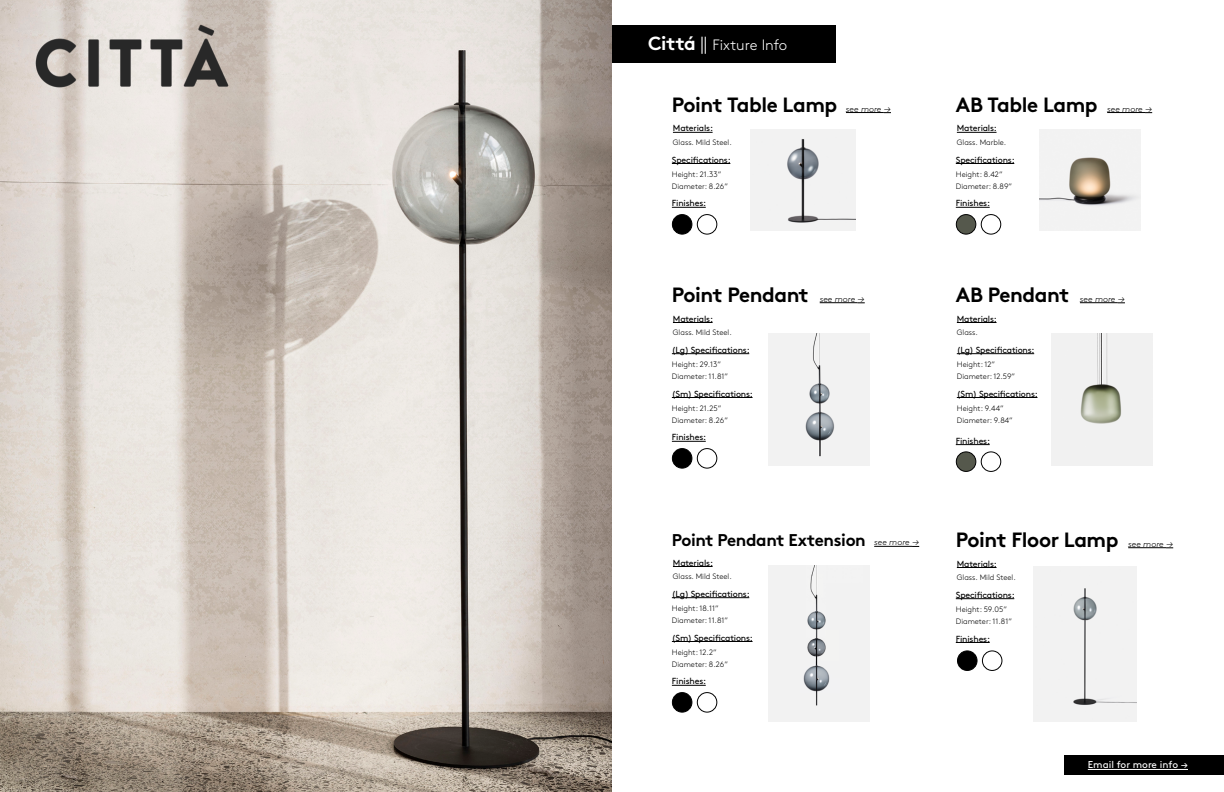
<style>
.page{position:relative;width:1224px;height:792px;background:#fff}
.page>*{position:absolute;margin:0;border:0;box-sizing:border-box;transform-origin:0 0}
.t1{font:700 20.7px "Brown";letter-spacing:-.02em;color:#000}
.t2{font:700 17px "Brown";letter-spacing:-.02em;color:#000}
.t3{font:300 15px "Brown";color:#fff}
.t4{font:10px "Brown";color:#fff}
.t5{font:8.8px "Brown";letter-spacing:-.02em;color:#000}
.t6{font:italic 300 8.8px "Brown";color:#000}
.t7{font:300 7.8px/11.4px "Brown";color:#000}
.s1{font-weight:700;font-size:19px}
.s2{font-size:19px}
.s3{font-size:9.8px}
</style>
<div class="page">
<img style="left:750px;top:130px;width:106px;height:101px">
<div style="left:612px;top:26px;width:224px;height:37px;background:#000"></div>
<div style="left:1064px;top:756px;width:160px;height:19px;background:#000"></div>
<hr style="left:1088px;top:769px;width:100px;height:1px;background:#fff">
<img style="left:0;top:0;width:612px;height:792px">
<img style="left:22px;top:12px;width:220px;height:89px">
<hr style="left:672px;top:163px;width:58px;height:1px;background:#000">
<hr style="left:956px;top:163px;width:58px;height:1px;background:#000">
<hr style="left:956px;top:598px;width:58px;height:1px;background:#000">
<hr style="left:672px;top:353px;width:77px;height:1px;background:#000">
<hr style="left:957px;top:353px;width:77px;height:1px;background:#000">
<hr style="left:672px;top:597px;width:77px;height:1px;background:#000">
<hr style="left:672px;top:397px;width:81px;height:1px;background:#000">
<hr style="left:957px;top:397px;width:80px;height:1px;background:#000">
<hr style="left:672px;top:641px;width:81px;height:1px;background:#000">
<hr style="left:672px;top:207px;width:34px;height:1px;background:#000">
<hr style="left:956px;top:207px;width:34px;height:1px;background:#000">
<hr style="left:956px;top:642px;width:34px;height:1px;background:#000">
<hr style="left:956px;top:444px;width:34px;height:1px;background:#000">
<hr style="left:672px;top:441px;width:34px;height:1px;background:#000">
<hr style="left:672px;top:685px;width:34px;height:1px;background:#000">
<hr style="left:846px;top:112px;width:38px;height:1px;background:#000">
<hr style="left:1107px;top:112px;width:38px;height:1px;background:#000">
<hr style="left:1128px;top:548px;width:38px;height:1px;background:#000">
<hr style="left:1080px;top:303px;width:38px;height:1px;background:#000">
<hr style="left:820px;top:303px;width:38px;height:1px;background:#000">
<hr style="left:874px;top:546px;width:38px;height:1px;background:#000">
<hr style="left:673px;top:132px;width:40px;height:1px;background:#000">
<hr style="left:957px;top:132px;width:40px;height:1px;background:#000">
<hr style="left:957px;top:567px;width:40px;height:1px;background:#000">
<hr style="left:957px;top:322px;width:40px;height:1px;background:#000">
<hr style="left:673px;top:322px;width:40px;height:1px;background:#000">
<hr style="left:673px;top:566px;width:40px;height:1px;background:#000">
<div style="left:672px;top:215px;width:20px;height:19px;background:#000;border-radius:50%"></div>
<div style="left:672px;top:214px;width:20px;height:21px;border:1px solid #000;border-radius:50%"></div>
<div style="left:956px;top:215px;width:20px;height:19px;background:#55584c;border-radius:50%"></div>
<div style="left:956px;top:214px;width:20px;height:21px;border:1px solid #000;border-radius:50%"></div>
<div style="left:956px;top:452px;width:20px;height:19px;background:#55584c;border-radius:50%"></div>
<div style="left:956px;top:451px;width:20px;height:21px;border:1px solid #000;border-radius:50%"></div>
<div style="left:672px;top:449px;width:20px;height:19px;background:#000;border-radius:50%"></div>
<div style="left:672px;top:448px;width:20px;height:21px;border:1px solid #000;border-radius:50%"></div>
<div style="left:672px;top:693px;width:20px;height:19px;background:#000;border-radius:50%"></div>
<div style="left:672px;top:692px;width:20px;height:21px;border:1px solid #000;border-radius:50%"></div>
<div style="left:958px;top:651px;width:19px;height:19px;background:#000;border-radius:50%"></div>
<div style="left:957px;top:650px;width:21px;height:21px;border:1px solid #000;border-radius:50%"></div>
<div style="left:697px;top:214px;width:20px;height:21px;border:1px solid #000;border-radius:50%"></div>
<div style="left:981px;top:214px;width:20px;height:21px;border:1px solid #000;border-radius:50%"></div>
<div style="left:981px;top:451px;width:20px;height:21px;border:1px solid #000;border-radius:50%"></div>
<div style="left:697px;top:448px;width:20px;height:21px;border:1px solid #000;border-radius:50%"></div>
<div style="left:697px;top:692px;width:20px;height:21px;border:1px solid #000;border-radius:50%"></div>
<div style="left:982px;top:650px;width:20px;height:21px;border:1px solid #000;border-radius:50%"></div>
<img style="left:1039px;top:130px;width:101px;height:101px">
<img style="left:768px;top:333px;width:101px;height:132px">
<img style="left:1052px;top:333px;width:101px;height:132px">
<img style="left:768px;top:566px;width:101px;height:155px">
<div style="left:1033px;top:567px;width:103px;height:154px;background:#f2f2f2"></div>
<h3 class="t3" style="left:648px;top:34px;width:141px"><span class="s1">Cittá</span> <span class="s2">||</span> Fixture Info</h3>
<h1 class="t1" style="left:672px;top:88px;width:167px">Point Table Lamp</h1>
<h1 class="t1" style="left:956px;top:88px;width:143px">AB Table Lamp</h1>
<p class="t6" style="left:846px;top:102px;width:47px">see more <span class="s3">→</span></p>
<p class="t6" style="left:1107px;top:102px;width:47px">see more <span class="s3">→</span></p>
<p class="t5" style="left:673px;top:122px;width:42px">Materials:</p>
<p class="t5" style="left:957px;top:122px;width:42px">Materials:</p>
<p class="t7" style="left:673px;top:136px;width:60px">Glass. Mild Steel.</p>
<p class="t7" style="left:957px;top:136px;width:51px">Glass. Marble.</p>
<p class="t5" style="left:672px;top:153px;width:60px">Specifications:</p>
<p class="t5" style="left:956px;top:153px;width:60px">Specifications:</p>
<p class="t7" style="left:672px;top:168px;width:58px">Height: 21.33”<br>Diameter: 8.26”</p>
<p class="t7" style="left:956px;top:168px;width:58px">Height: 8.42”<br>Diameter: 8.89”</p>
<p class="t5" style="left:672px;top:197px;width:36px">Finishes:</p>
<p class="t5" style="left:956px;top:197px;width:36px">Finishes:</p>
<h1 class="t1" style="left:672px;top:278px;width:138px">Point Pendant</h1>
<h1 class="t1" style="left:956px;top:278px;width:115px">AB Pendant</h1>
<p class="t6" style="left:820px;top:292px;width:47px">see more <span class="s3">→</span></p>
<p class="t6" style="left:1080px;top:292px;width:47px">see more <span class="s3">→</span></p>
<p class="t5" style="left:673px;top:312px;width:42px">Materials:</p>
<p class="t5" style="left:957px;top:312px;width:42px">Materials:</p>
<p class="t7" style="left:673px;top:326px;width:60px">Glass. Mild Steel.</p>
<p class="t7" style="left:957px;top:326px;width:23px">Glass.</p>
<p class="t5" style="left:672px;top:343px;width:79px">(Lg) Specifications:</p>
<p class="t5" style="left:957px;top:343px;width:79px">(Lg) Specifications:</p>
<p class="t7" style="left:672px;top:359px;width:58px">Height: 29.13”<br>Diameter: 11.81”</p>
<p class="t7" style="left:957px;top:359px;width:60px">Height: 12”<br>Diameter: 12.59”</p>
<p class="t5" style="left:672px;top:387px;width:83px">(Sm) Specifications:</p>
<p class="t5" style="left:957px;top:387px;width:83px">(Sm) Specifications:</p>
<p class="t7" style="left:672px;top:402px;width:58px">Height: 21.25”<br>Diameter: 8.26”</p>
<p class="t7" style="left:957px;top:402px;width:58px">Height: 9.44”<br>Diameter: 9.84”</p>
<p class="t5" style="left:672px;top:431px;width:36px">Finishes:</p>
<p class="t5" style="left:956px;top:434px;width:36px">Finishes:</p>
<h2 class="t2" style="left:672px;top:527px;width:195px">Point Pendant Extension</h2>
<p class="t6" style="left:874px;top:536px;width:47px">see more <span class="s3">→</span></p>
<h1 class="t1" style="left:956px;top:523px;width:164px">Point Floor Lamp</h1>
<p class="t6" style="left:1128px;top:537px;width:47px">see more <span class="s3">→</span></p>
<p class="t5" style="left:673px;top:556px;width:42px">Materials:</p>
<p class="t5" style="left:957px;top:557px;width:42px">Materials:</p>
<p class="t7" style="left:673px;top:570px;width:60px">Glass. Mild Steel.</p>
<p class="t7" style="left:957px;top:571px;width:60px">Glass. Mild Steel.</p>
<p class="t5" style="left:672px;top:587px;width:79px">(Lg) Specifications:</p>
<p class="t5" style="left:956px;top:588px;width:60px">Specifications:</p>
<p class="t7" style="left:672px;top:603px;width:58px">Height: 18.11”<br>Diameter: 11.81”</p>
<p class="t7" style="left:956px;top:604px;width:58px">Height: 59.05”<br>Diameter: 11.81”</p>
<p class="t5" style="left:672px;top:631px;width:83px">(Sm) Specifications:</p>
<p class="t5" style="left:956px;top:632px;width:36px">Finishes:</p>
<p class="t7" style="left:672px;top:646px;width:58px">Height: 12.2”<br>Diameter: 8.26”</p>
<p class="t5" style="left:672px;top:675px;width:36px">Finishes:</p>
<p class="t4" style="left:1088px;top:757px;width:102px">Email for more info →</p>
</div>
